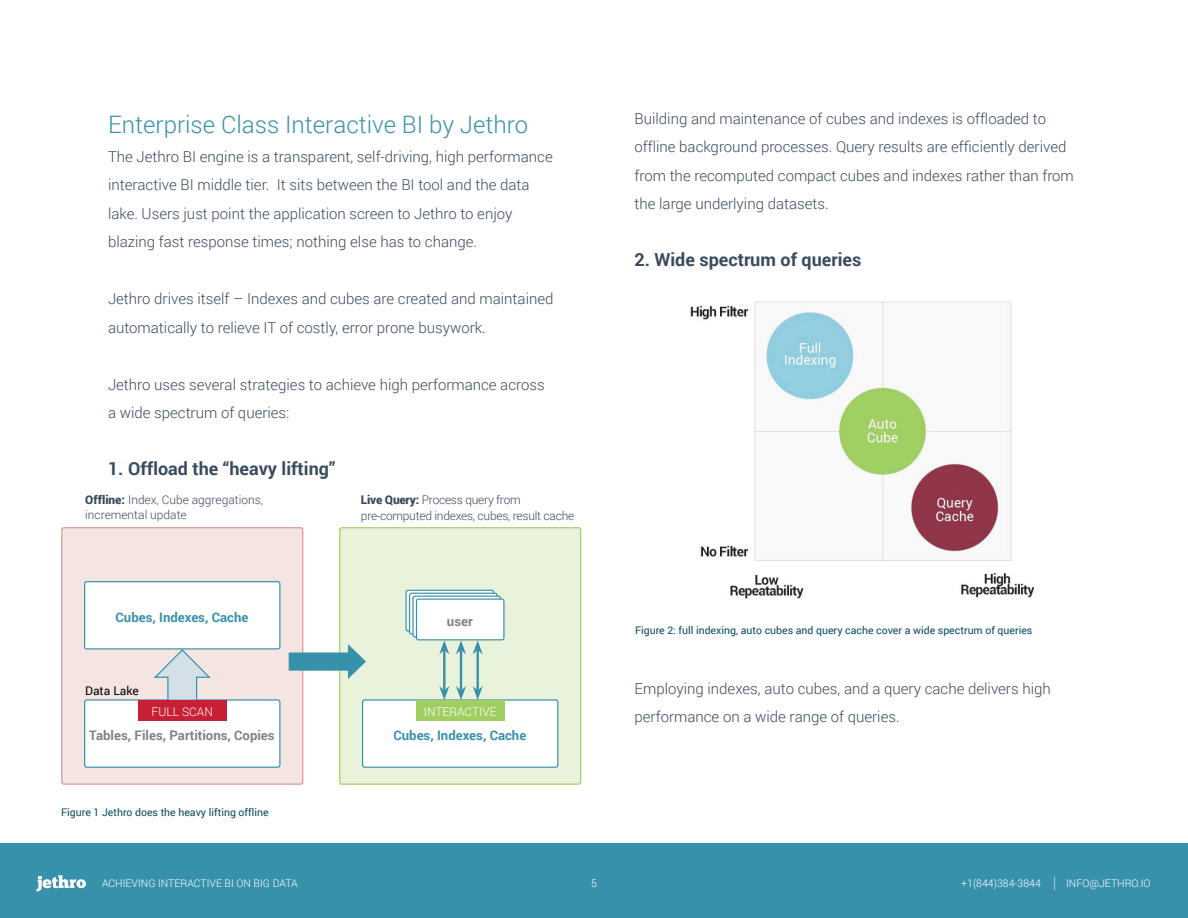
<style>
.page{position:relative;width:1188px;height:918px;background:#fff}
.page>*{position:absolute;margin:0;border:0;box-sizing:border-box;transform-origin:0 0}
.t1{font:300 24px "Roboto";color:#3891ab}
.t2{font:700 18px "Roboto";color:#394b5e}
.t3{font:300 15.75px "Roboto";color:#fff;scale:.67 1}
.t4{font:300 15px/28.5px "Roboto";color:#394b5e}
.t5{font:700 13.2px "Roboto";color:#808285}
.t6{font:700 13.2px "Roboto";color:#3891ab}
.t7{font:300 12px "Roboto";letter-spacing:-.02em;color:#394b5e}
.t8{font:300 12px/15.6px "Roboto";color:#394b5e}
.t9{font:300 12px "Roboto";color:#fff}
.t10{font:12px "Roboto";color:#000}
.t11{font:10.5px "Roboto";color:#084a5e}
.t12{font:300 10.5px "Roboto";color:#fff}
.s1{font-weight:900}
</style>
<div class="page">
<div style="left:0;top:843px;width:1188px;height:75px;background:#3891ab"></div>
<svg style="left:36px;top:875px;width:50px;height:16px"></svg>
<img style="left:691px;top:301px;width:343px;height:298px">
<div style="left:62px;top:528px;width:241px;height:256px;background:#f5e5e2;border-radius:2px"></div>
<div style="left:61px;top:527px;width:242px;height:258px;border:1px solid #da9493;border-radius:2px"></div>
<div style="left:340px;top:528px;width:241px;height:256px;background:#e9f3dc;border-radius:2px"></div>
<div style="left:339px;top:527px;width:242px;height:258px;border:1px solid #a1ce63;border-radius:2px"></div>
<div style="left:85px;top:582px;width:195px;height:67px;background:#fff;border-radius:2px"></div>
<div style="left:84px;top:581px;width:196px;height:68px;border:1px solid #3891ab;border-radius:2px"></div>
<div style="left:85px;top:700px;width:195px;height:67px;background:#fff;border-radius:2px"></div>
<div style="left:84px;top:699px;width:196px;height:69px;border:1px solid #3891ab;border-radius:2px"></div>
<div style="left:363px;top:700px;width:195px;height:67px;background:#fff;border-radius:2px"></div>
<div style="left:362px;top:699px;width:196px;height:69px;border:1px solid #3891ab;border-radius:2px"></div>
<svg style="left:406px;top:590px;width:88px;height:41px"></svg>
<div style="left:405px;top:590px;width:89px;height:42px;border:1px solid #3891ab;border-radius:2px"></div>
<svg style="left:410px;top:593px;width:87px;height:41px"></svg>
<div style="left:409px;top:593px;width:89px;height:42px;border:1px solid #3891ab;border-radius:2px"></div>
<svg style="left:413px;top:596px;width:87px;height:41px"></svg>
<div style="left:412px;top:596px;width:89px;height:42px;border:1px solid #3891ab;border-radius:2px"></div>
<div style="left:417px;top:599px;width:87px;height:41px;background:#fff;border-radius:2px"></div>
<div style="left:416px;top:599px;width:89px;height:41px;border:1px solid #3891ab;border-radius:2px"></div>
<svg style="left:152px;top:648px;width:59px;height:52px"></svg>
<svg style="left:288px;top:643px;width:78px;height:36px"></svg>
<div style="left:138px;top:700px;width:89px;height:20px;background:#c72036"></div>
<div style="left:416px;top:700px;width:89px;height:20px;background:#a1ce63"></div>
<hr style="left:443px;top:650px;width:2px;height:41px;background:#3891ab">
<svg style="left:439px;top:640px;width:10px;height:14px"></svg>
<svg style="left:439px;top:686px;width:10px;height:14px"></svg>
<hr style="left:460px;top:650px;width:2px;height:41px;background:#3891ab">
<svg style="left:456px;top:640px;width:10px;height:14px"></svg>
<svg style="left:456px;top:686px;width:10px;height:14px"></svg>
<hr style="left:477px;top:650px;width:2px;height:41px;background:#3891ab">
<svg style="left:473px;top:640px;width:10px;height:14px"></svg>
<svg style="left:473px;top:686px;width:10px;height:14px"></svg>
<p class="t1" style="left:108px;top:108px;width:422px">Enterprise Class Interactive BI by Jethro</p>
<p class="t4" style="left:277px;top:142px;width:277px;text-indent:-169px">The Jethro BI engine is a transparent, self-driving, high performance<br>It sits between the BI tool and the data</p>
<p class="t4" style="left:108px;top:170px;width:406px">interactive BI middle tier.<br>lake. Users just point the application screen to Jethro to enjoy blazing fast response times; nothing else has to change.</p>
<p class="t4" style="left:108px;top:284px;width:447px">Jethro drives itself – Indexes and cubes are created and maintained automatically to relieve IT of costly, error prone busywork.</p>
<p class="t4" style="left:108px;top:370px;width:438px">Jethro uses several strategies to achieve high performance across a wide spectrum of queries:</p>
<p class="t2" style="left:108px;top:456px;width:229px">1. Offload the “heavy lifting“</p>
<p class="t8" style="left:85px;top:491px;width:179px"><span class="s1">Offline:</span> Index, Cube aggregations, incremental update</p>
<p class="t7" style="left:361px;top:491px;width:161px"><span class="s1">Live Query:</span> Process query from</p>
<p class="t7" style="left:361px;top:507px;width:215px">pre-computed indexes, cubes, result cache</p>
<p class="t4" style="left:634px;top:104px;width:441px">Building and maintenance of cubes and indexes is offloaded to offline background processes. Query results are efficiently derived from the recomputed compact cubes and indexes rather than from the large underlying datasets.</p>
<p class="t2" style="left:634px;top:247px;width:228px">2. Wide spectrum of queries</p>
<p class="t6" style="left:116px;top:608px;width:134px">Cubes, Indexes, Cache</p>
<p class="t5" style="left:440px;top:606px;width:27px">user</p>
<p class="t5" style="left:444px;top:609px;width:27px">user</p>
<p class="t5" style="left:447px;top:612px;width:27px">user</p>
<p class="t11" style="left:635px;top:623px;width:399px">Figure 2: full indexing, auto cubes and query cache cover a wide spectrum of queries</p>
<p class="t10" style="left:85px;top:682px;width:55px">Data Lake</p>
<p class="t9" style="left:152px;top:704px;width:63px">FULL SCAN</p>
<p class="t9" style="left:424px;top:704px;width:74px">INTERACTIVE</p>
<p class="t4" style="left:634px;top:674px;width:418px">Employing indexes, auto cubes, and a query cache delivers high performance on a wide range of queries.</p>
<p class="t5" style="left:89px;top:726px;width:187px">Tables, Files, Partitions, Copies</p>
<p class="t6" style="left:393px;top:726px;width:134px">Cubes, Indexes, Cache</p>
<p class="t11" style="left:61px;top:805px;width:209px">Figure 1 Jethro does the heavy lifting offline</p>
<p class="t12" style="left:102px;top:876px;width:197px">ACHIEVING INTERACTIVE BI ON BIG DATA</p>
<p class="t12" style="left:591px;top:876px;width:7px">5</p>
<p class="t12" style="left:961px;top:876px;width:81px">+1(844)384-3844</p>
<p class="t3" style="left:1054px;top:872px;width:5px">|</p>
<p class="t12" style="left:1066px;top:876px;width:86px">INFO@JETHRO I O.</p>
</div>
